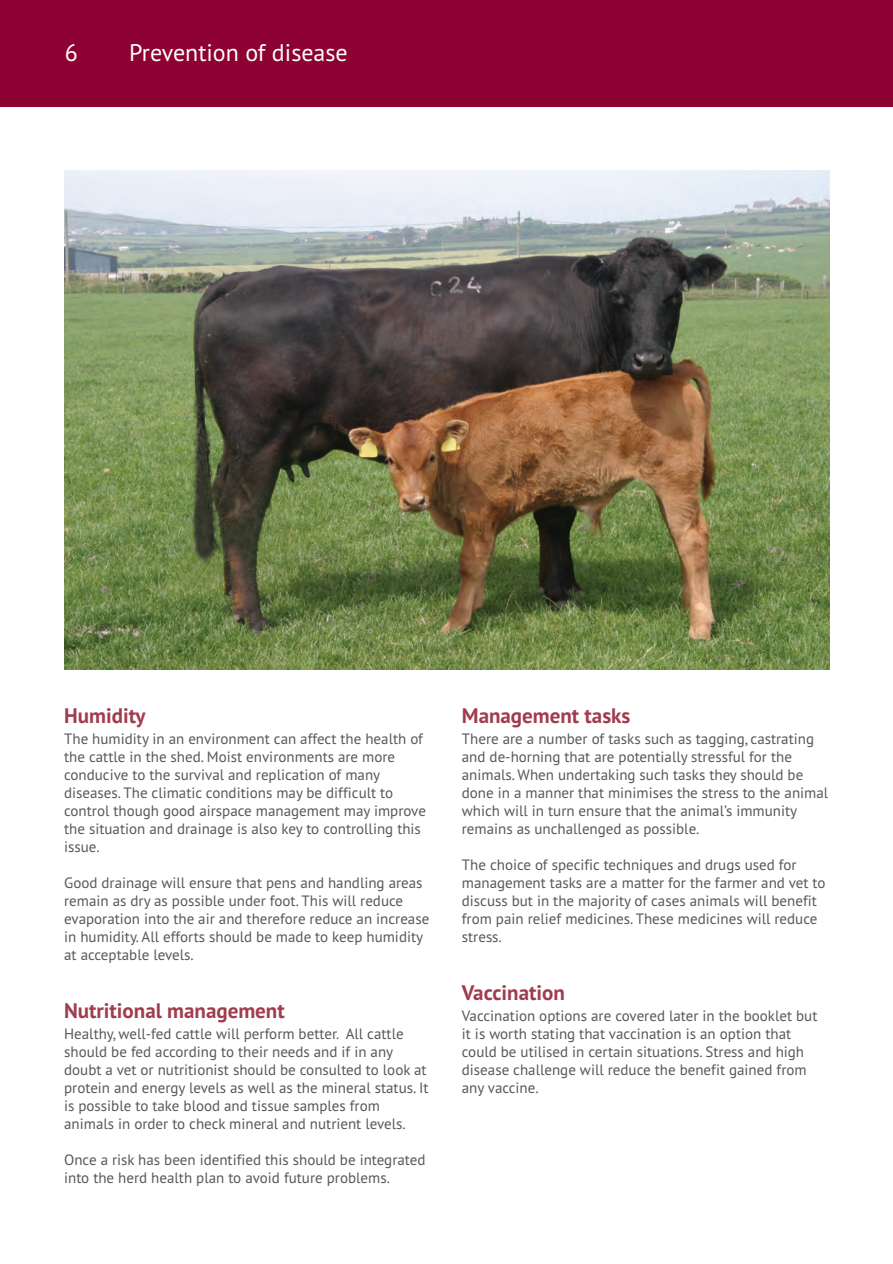
<style>
.page{position:relative;width:893px;height:1264px;background:#fff}
.page>*{position:absolute;margin:0;border:0;box-sizing:border-box;transform-origin:0 0}
.t1{font:24px "PT Sans";color:#fff}
.t2{font:700 21px "PT Sans";color:#a03c4e}
.t3{font:15px/18px "PT Sans";color:#57585a}
</style>
<div class="page">
<div style="left:0;top:0;width:893px;height:107px;background:#8d0233"></div>
<img style="left:64px;top:170px;width:765px;height:499px">
<h1 class="t1" style="left:65px;top:37px;width:15px">6</h1>
<h1 class="t1" style="left:129px;top:37px;width:220px">Prevention of disease</h1>
<h2 class="t2" style="left:64px;top:701px;width:83px">Humidity</h2>
<p class="t3" style="left:64px;top:729px;width:363px">The humidity in an environment can affect the health of the cattle in the shed. Moist environments are more conducive to the survival and replication of many diseases. The climatic conditions may be difficult to control though good airspace management may improve the situation and drainage is also key to controlling this issue.</p>
<p class="t3" style="left:64px;top:873px;width:367px">Good drainage will ensure that pens and handling areas remain as dry as possible under foot. This will reduce evaporation into the air and therefore reduce an increase in humidity. All efforts should be made to keep humidity at acceptable levels.</p>
<h2 class="t2" style="left:64px;top:997px;width:222px">Nutritional management</h2>
<p class="t3" style="left:64px;top:1024px;width:366px">Healthy, well-fed cattle will perform better. All cattle should be fed according to their needs and if in any doubt a vet or nutritionist should be consulted to look at protein and energy levels as well as the mineral status. It is possible to take blood and tissue samples from animals in order to check mineral and nutrient levels.</p>
<p class="t3" style="left:64px;top:1150px;width:363px">Once a risk has been identified this should be integrated into the herd health plan to avoid future problems.</p>
<h2 class="t2" style="left:462px;top:701px;width:170px">Management tasks</h2>
<p class="t3" style="left:462px;top:729px;width:368px">There are a number of tasks such as tagging, castrating and de-horning that are potentially stressful for the animals. When undertaking such tasks they should be done in a manner that minimises the stress to the animal which will in turn ensure that the animal’s immunity remains as unchallenged as possible.</p>
<p class="t3" style="left:462px;top:855px;width:365px">The choice of specific techniques and drugs used for management tasks are a matter for the farmer and vet to discuss but in the majority of cases animals will benefit from pain relief medicines. These medicines will reduce stress.</p>
<h2 class="t2" style="left:462px;top:979px;width:104px">Vaccination</h2>
<p class="t3" style="left:462px;top:1006px;width:357px">Vaccination options are covered later in the booklet but it is worth stating that vaccination is an option that could be utilised in certain situations. Stress and high disease challenge will reduce the benefit gained from any vaccine.</p>
</div>
